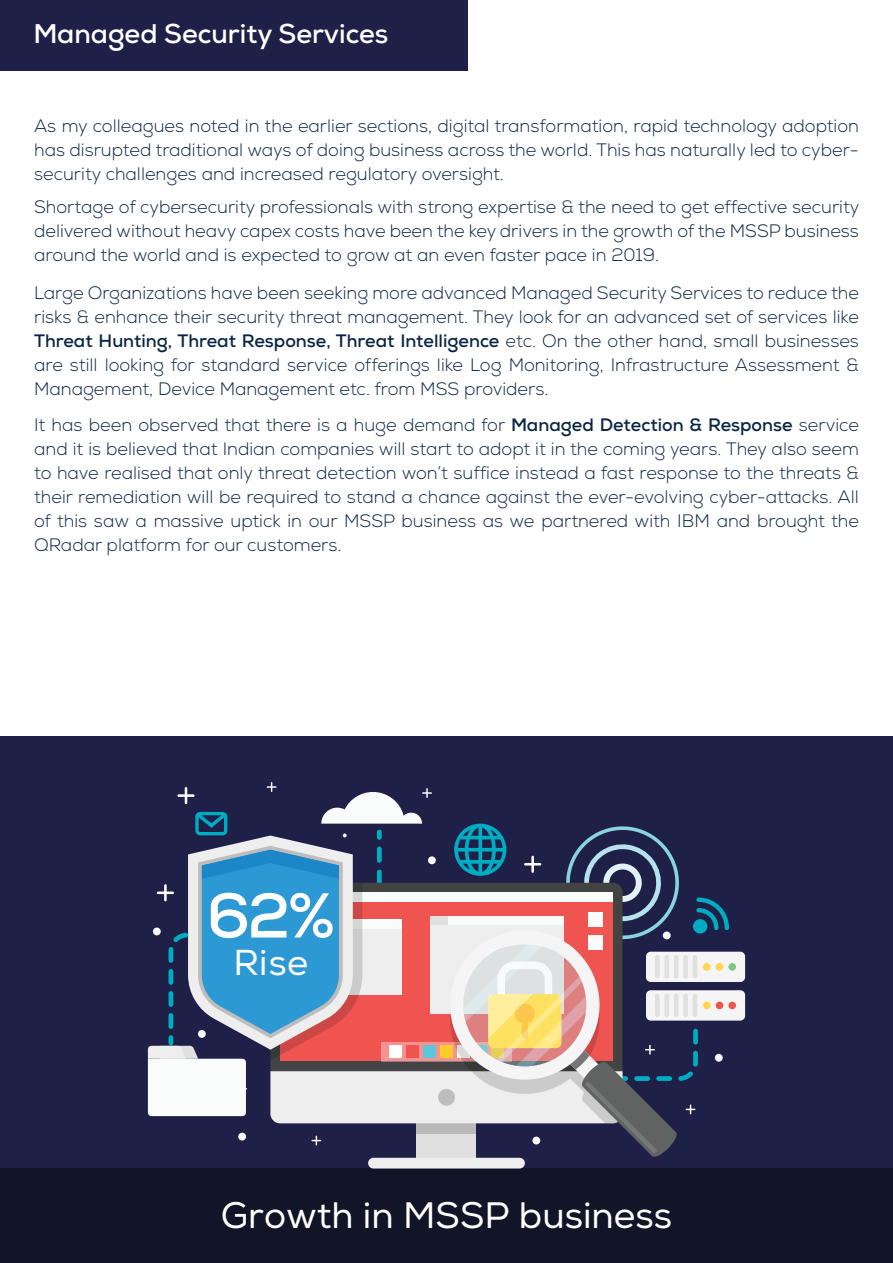
<style>
.page{position:relative;width:893px;height:1263px;background:#fff}
.page>*{position:absolute;margin:0;border:0;box-sizing:border-box;transform-origin:0 0}
.t1{font:700 63px "Nexa";color:#fff}
.t2{font:36.75px "Nexa";color:#fff}
.t3{font:36px "Nexa";color:#fff}
.t4{font:700 27px "Nexa";color:#fff}
.t5{font:300 18px/24px "Nexa";color:#0a2544;text-align:justify}
.s1{font-weight:700}
</style>
<div class="page">
<div style="left:0;top:0;width:467px;height:71px;background:#1f2048"></div>
<div style="left:0;top:736px;width:893px;height:454px;background:#1f2048"></div>
<div style="left:0;top:1168px;width:893px;height:95px;background:#121427"></div>
<div style="left:368px;top:1158px;width:157px;height:10px;background:#eee;border-radius:5px"></div>
<div style="left:646px;top:952px;width:99px;height:30px;background:#f5f5f5;border-radius:5px"></div>
<div style="left:728px;top:963px;width:8px;height:8px;background:#81c784;border-radius:50%"></div>
<div style="left:646px;top:990px;width:99px;height:30px;background:#f5f5f5;border-radius:5px"></div>
<div style="left:728px;top:1002px;width:8px;height:7px;background:#ef5451;border-radius:50%"></div>
<svg style="left:148px;top:782px;width:581px;height:376px"></svg>
<h3 class="t4" style="left:33px;top:16px;width:357px">Managed Security Services</h3>
<p class="t5" style="left:34px;top:114px;width:826px">As my colleagues noted in the earlier sections, digital transformation, rapid technology adoption has disrupted traditional ways of doing business across the world. This has naturally led to cyber&shy;security challenges and increased regulatory oversight.</p>
<p class="t5" style="left:34px;top:195px;width:827px">Shortage of cybersecurity professionals with strong expertise &amp; the need to get effective security delivered without heavy capex costs have been the key drivers in the growth of the MSSP business around the world and is expected to grow at an even faster pace in 2019.</p>
<p class="t5" style="left:34px;top:281px;width:826px">Large Organizations have been seeking more advanced Managed Security Services to reduce the risks &amp; enhance their security threat management. They look for an advanced set of services like <span class="s1">Threat Hunting, Threat Response, Threat Intelligence</span> etc. On the other hand, small businesses are still looking for standard service offerings like Log Monitoring, Infrastructure Assessment &amp; Management, Device Management etc. from MSS providers.</p>
<p class="t5" style="left:34px;top:413px;width:826px">It has been observed that there is a huge demand for <span class="s1">Managed Detection &amp; Response</span> service and it is believed that Indian companies will start to adopt it in the coming years. They also seem to have realised that only threat detection won’t suffice instead a fast response to the threats &amp; their remediation will be required to stand a chance against the ever-evolving cyber-attacks. All of this saw a massive uptick in our MSSP business as we partnered with IBM and brought the QRadar platform for our customers.</p>
<h1 class="t1" style="left:206px;top:875px;width:129px">62%</h1>
<h3 class="t3" style="left:234px;top:941px;width:76px">Rise</h3>
<h2 class="t2" style="left:221px;top:1193px;width:453px">Growth in MSSP business</h2>
</div>
